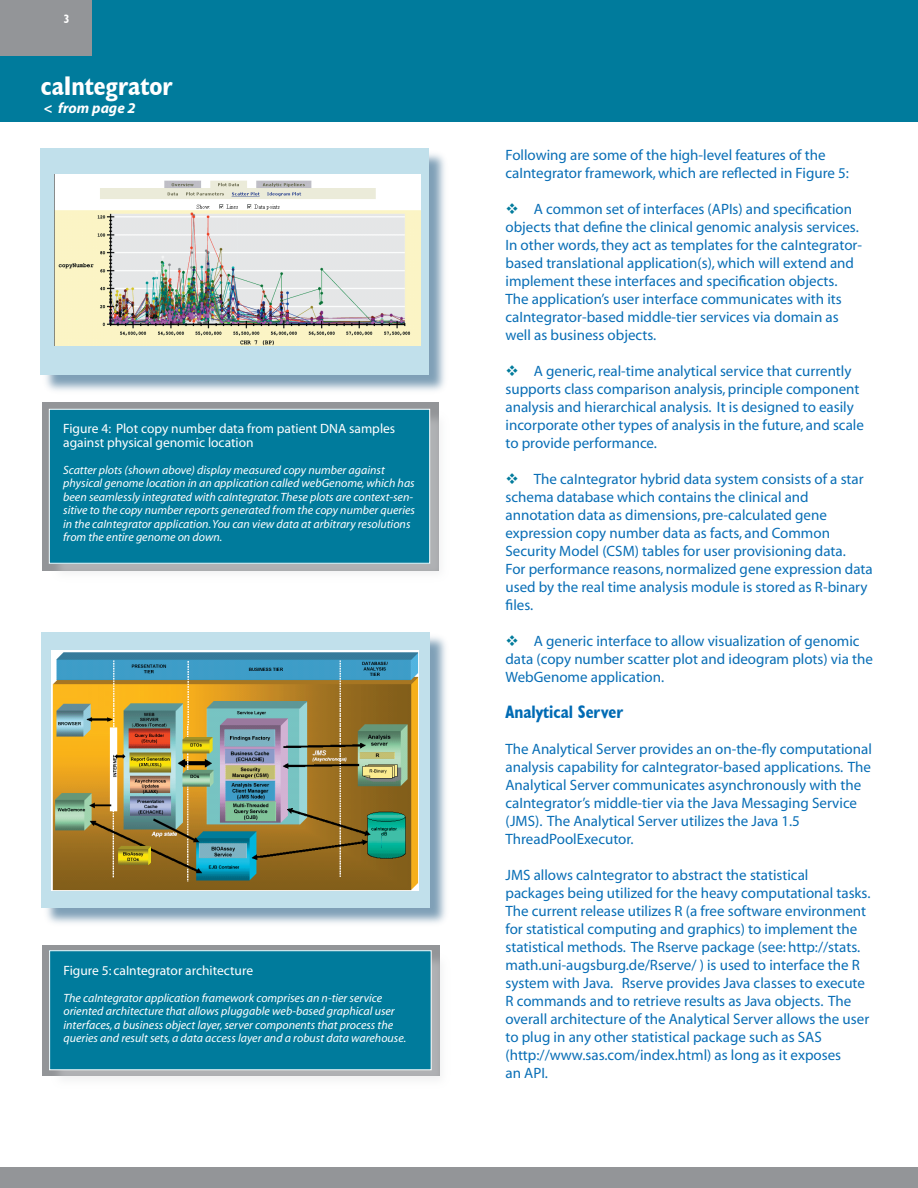
<style>
.page{position:relative;width:918px;height:1188px;background:#fff}
.page>*{position:absolute;margin:0;border:0;box-sizing:border-box;transform-origin:0 0}
.t1{font:700 condensed 27px "Humanist 521 BT";color:#fff}
.t2{font:700 condensed 18px "Humanist 521 BT";color:#006bb4}
.t3{font:15px/18px "Myriad";color:#086eb6}
.t4{font:italic 700 15px "Myriad";color:#fff}
.t5{font:13.5px/13.5px "Myriad";color:#fff}
.t6{font:italic 12px/13.5px "Myriad";color:#fff}
.t7{font:700 condensed 12px "Humanist 521 BT";color:#fff}
.s1{color:#007b9c}
</style>
<div class="page">
<div style="left:0;top:0;width:918px;height:122px;background:#007b9c"></div>
<div style="left:0;top:1167px;width:918px;height:21px;background:#939598"></div>
<div style="left:0;top:0;width:92px;height:56px;background:#939598"></div>
<div style="left:41px;top:149px;width:409px;height:246px;background:#024270;opacity:.51"></div>
<div style="left:41px;top:149px;width:388px;height:226px;background:#c1e0eb"></div>
<svg style="left:42px;top:402px;width:396px;height:169px;background:#96989a"></svg>
<div style="left:50px;top:410px;width:400px;height:174px;background:#dcdddf;opacity:.41"></div>
<div style="left:49px;top:409px;width:381px;height:154px;background:#007b9c"></div>
<div style="left:49px;top:409px;width:381px;height:155px;border:1px solid #fff"></div>
<div style="left:42px;top:945px;width:398px;height:131px;background:#939598"></div>
<div style="left:50px;top:951px;width:402px;height:140px;background:#dcdddf;opacity:.41"></div>
<div style="left:50px;top:951px;width:381px;height:119px;background:#007b9c"></div>
<div style="left:49px;top:950px;width:383px;height:120px;border:1px solid #fff"></div>
<div style="left:42px;top:633px;width:409px;height:295px;background:#024270;opacity:.51"></div>
<div style="left:41px;top:632px;width:389px;height:276px;background:#c1e0eb"></div>
<img style="left:54px;top:175px;width:366px;height:171px">
<img style="left:52px;top:650px;width:366px;height:241px">
<p class="t7" style="left:64px;top:11px;width:6px">3</p>
<h1 class="t1" style="left:41px;top:69px;width:133px">caIntegrator</h1>
<p class="t4" style="left:44px;top:100px;width:94px">&lt; from page 2</p>
<p class="t5" style="left:63px;top:423px;width:334px">Figure 4: Plot copy number data from patient DNA samples against physical genomic location</p>
<p class="t6" style="left:63px;top:464px;width:353px">Scatter plots (shown above) display measured copy number against physical genome location in an application called webGenome, which has been seamlessly integrated with caIntegrator. These plots are context-sen&shy;sitive to the copy number reports generated from the copy number queries in the caIntegrator application. You can view data at arbitrary resolutions from the entire genome on down.</p>
<p class="t5" style="left:63px;top:964px;width:191px">Figure 5: caIntegrator architecture</p>
<p class="t6" style="left:63px;top:991px;width:344px">The caIntegrator application framework comprises an n-tier service oriented architecture that allows pluggable web-based graphical user interfaces, a business object layer, server components that process the queries and result sets, a data access layer and a robust data warehouse.</p>
<p class="t3" style="left:506px;top:146px;width:345px">Following are some of the high-level features of the caIntegrator framework, which are reflected in Figure 5:</p>
<p class="t3" style="left:506px;top:200px;width:358px"><span class="s1">❖</span> A common set of interfaces (APIs) and specification objects that define the clinical genomic analysis services.<br>In other words, they act as templates for the caIntegrator&shy;based translational application(s), which will extend and implement these interfaces and specification objects.<br>The application’s user interface communicates with its caIntegrator-based middle-tier services via domain as well as business objects.</p>
<p class="t3" style="left:506px;top:362px;width:360px"><span class="s1">❖</span> A generic, real-time analytical service that currently supports class comparison analysis, principle component analysis and hierarchical analysis. It is designed to easily incorporate other types of analysis in the future, and scale to provide performance.</p>
<p class="t3" style="left:506px;top:470px;width:369px"><span class="s1">❖</span> The caIntegrator hybrid data system consists of a star schema database which contains the clinical and annotation data as dimensions, pre-calculated gene expression copy number data as facts, and Common Security Model (CSM) tables for user provisioning data.<br>For performance reasons, normalized gene expression data used by the real time analysis module is stored as R-binary files.</p>
<p class="t3" style="left:506px;top:632px;width:369px"><span class="s1">❖</span> A generic interface to allow visualization of genomic data (copy number scatter plot and ideogram plots) via the<br>WebGenome application.</p>
<p class="t2" style="left:506px;top:700px;width:119px">Analytical Server</p>
<p class="t3" style="left:506px;top:740px;width:368px">The Analytical Server provides an on-the-fly computational analysis capability for caIntegrator-based applications. The Analytical Server communicates asynchronously with the caIntegrator’s middle-tier via the Java Messaging Service (JMS). The Analytical Server utilizes the Java 1.5<br>ThreadPoolExecutor.</p>
<p class="t3" style="left:506px;top:866px;width:367px">JMS allows caIntegrator to abstract the statistical packages being utilized for the heavy computational tasks.<br>The current release utilizes R (a free software environment for statistical computing and graphics) to implement the statistical methods. The Rserve package (see: http://stats. math.uni-augsburg.de/Rserve/ ) is used to interface the R system with Java. Rserve provides Java classes to execute R commands and to retrieve results as Java objects. The overall architecture of the Analytical Server allows the user to plug in any other statistical package such as SAS (http://www.sas.com/index.html) as long as it exposes<br>an API.</p>
</div>
